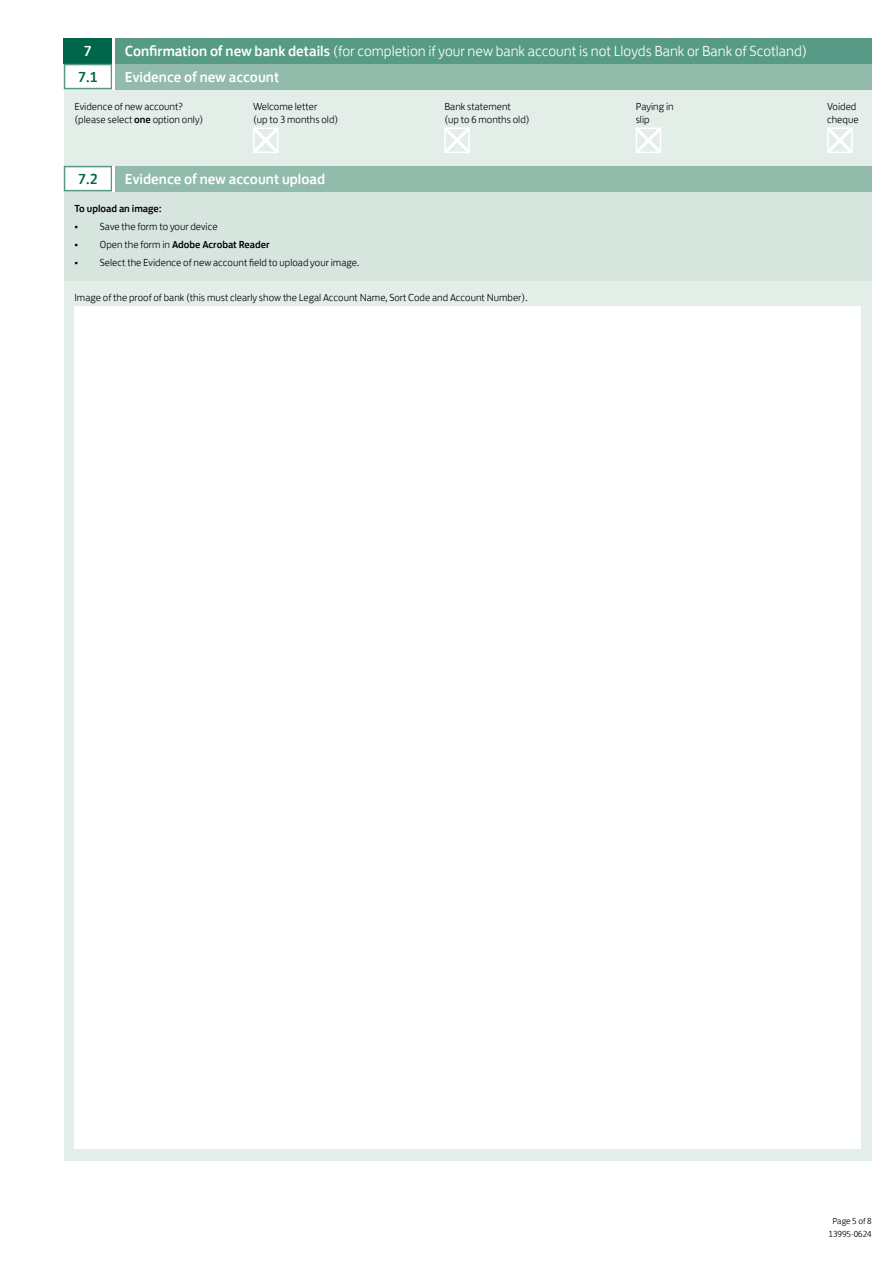
<style>
.page{position:relative;width:893px;height:1263px;background:#fff}
.page>*{position:absolute;margin:0;border:0;box-sizing:border-box;transform-origin:0 0}
.e__Section_Headings{font:300 15px "Lloyds Bank Jack";color:#fff}
.g__Section_Sub-heading{font:500 15px "Lloyds Bank Jack";color:#fff}
.d1__Sub-Section_Head__numbers{font:500 15px "Lloyds Bank Jack";color:#00664a}
.i__Box_heading{font:300 10.5px/12.6px "Lloyds Bank Jack";color:#000}
.m__Text_general{font:300 10.5px/12.6px "Lloyds Bank Jack";color:#000}
.m__Text_general-2{font:500 10.5px "Lloyds Bank Jack";color:#000}
.t1{font:300 9px/13.2px "Lloyds Bank Jack";color:#000;text-align:center}
.s1{font-weight:500}
.s2{font-weight:300}
</style>
<div class="page">
<div style="left:64px;top:38px;width:808px;height:1123px;background:#e4eee9"></div>
<div style="left:64px;top:166px;width:808px;height:115px;background:#d7e5df"></div>
<hr style="left:112px;top:38px;width:3px;height:26px;background:#fff">
<div style="left:115px;top:38px;width:757px;height:26px;background:#579b86"></div>
<div style="left:64px;top:38px;width:48px;height:26px;background:#00664a"></div>
<div style="left:64px;top:64px;width:48px;height:25px;background:#fff;border:2px solid #579b86"></div>
<div style="left:64px;top:166px;width:48px;height:25px;background:#fff;border:2px solid #579b86"></div>
<hr style="left:112px;top:64px;width:3px;height:25px;background:#fff">
<hr style="left:112px;top:166px;width:3px;height:25px;background:#fff">
<div style="left:115px;top:64px;width:757px;height:25px;background:#92bbab"></div>
<div style="left:115px;top:166px;width:757px;height:25px;background:#92bbab"></div>
<svg style="left:253px;top:128px;width:26px;height:25px"></svg>
<svg style="left:444px;top:128px;width:26px;height:25px"></svg>
<svg style="left:636px;top:128px;width:25px;height:25px"></svg>
<svg style="left:827px;top:128px;width:26px;height:25px"></svg>
<div style="left:74px;top:306px;width:787px;height:842px;background:#fff"></div>
<p class="g__Section_Sub-heading" style="left:84px;top:39px;width:10px">7</p>
<h3 class="e__Section_Headings" style="left:125px;top:39px;width:684px"><span class="s1">Confirmation of new bank details</span> (for completion if your new bank account is not Lloyds Bank or Bank of Scotland)</h3>
<p class="d1__Sub-Section_Head__numbers" style="left:78px;top:64px;width:21px">7.1</p>
<h4 class="g__Section_Sub-heading" style="left:125px;top:64px;width:156px">Evidence of new account</h4>
<p class="m__Text_general" style="left:74px;top:99px;width:131px">Evidence of new account? (please select <span class="s1">one</span> option only)</p>
<p class="i__Box_heading" style="left:253px;top:99px;width:66px">Welcome letter</p>
<p class="i__Box_heading" style="left:636px;top:99px;width:40px">Paying in slip</p>
<p class="i__Box_heading" style="left:827px;top:99px;width:33px">Voided cheque</p>
<p class="i__Box_heading" style="left:444px;top:99px;width:68px">Bank statement</p>
<p class="i__Box_heading" style="left:444px;top:112px;width:87px">(up to 6 months old)</p>
<p class="i__Box_heading" style="left:253px;top:112px;width:87px">(up to 3 months old)</p>
<p class="d1__Sub-Section_Head__numbers" style="left:78px;top:166px;width:21px">7.2</p>
<h4 class="g__Section_Sub-heading" style="left:125px;top:166px;width:202px">Evidence of new account upload</h4>
<p class="m__Text_general-2" style="left:74px;top:200px;width:89px">To upload an image:</p>
<p class="i__Box_heading" style="left:74px;top:219px;width:145px">• Save the form to your device</p>
<p class="m__Text_general-2" style="left:74px;top:236px;width:197px"><span class="s2">• Open the form in</span> Adobe Acrobat Reader</p>
<p class="i__Box_heading" style="left:74px;top:255px;width:286px">• Select the Evidence of new account field to upload your image.</p>
<p class="i__Box_heading" style="left:74px;top:290px;width:454px">Image of the proof of bank (this must clearly show the Legal Account Name, Sort Code and Account Number).</p>
<p class="t1" style="left:829px;top:1214px;width:45px">Page 5 of 8<br>13995-0624</p>
</div>
